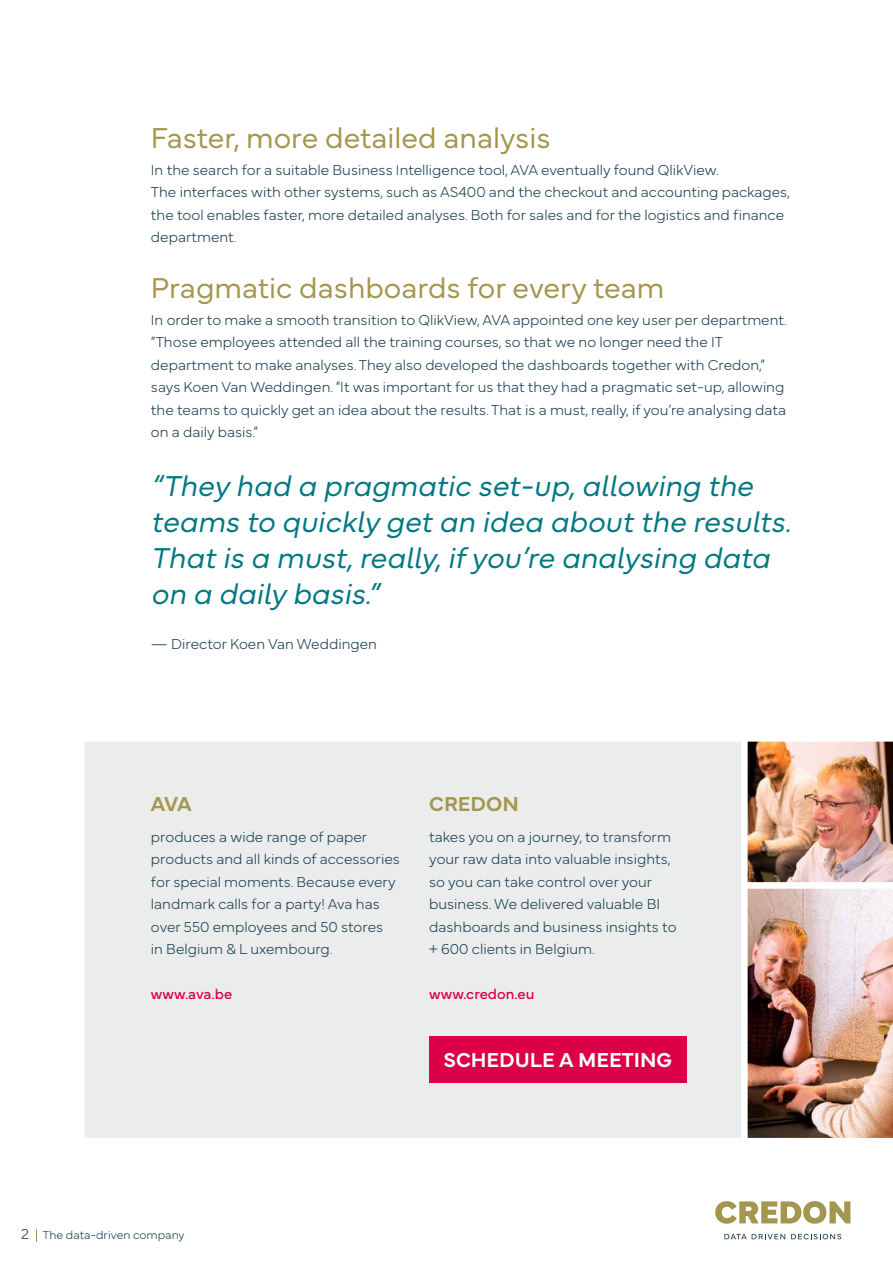
<style>
.page{position:relative;width:893px;height:1263px;background:#fff}
.page>*{position:absolute;margin:0;border:0;box-sizing:border-box;transform-origin:0 0}
.t1{font:italic 300 30px/36px "Mundial";color:#007882}
.t2{font:300 30px "Mundial";color:#a4964e}
.t3{font:600 21px "Mundial";color:#fff}
.t4{font:600 21px "Mundial";color:#a4964e}
.t5{font:100 15px/22.5px "Mundial";color:#1c4050}
.t6{font:15px "Mundial";color:#db0047}
.t7{font:100 12px "Mundial";color:#1c4050}
.s1{font-size:15px}
</style>
<div class="page">
<svg style="left:724px;top:1234px;width:61px;height:5px"></svg>
<svg style="left:791px;top:1234px;width:50px;height:5px"></svg>
<svg style="left:715px;top:1201px;width:135px;height:23px"></svg>
<svg style="left:36px;top:1229px;width:1px;height:13px"></svg>
<div style="left:79px;top:736px;width:668px;height:408px;background:#ebeded;border:6px solid #fff"></div>
<div style="left:429px;top:1036px;width:257px;height:47px;background:#db0047"></div>
<img style="left:738px;top:736px;width:155px;height:408px">
<h1 class="t2" style="left:151px;top:115px;width:401px">Faster, more detailed analysis</h1>
<p class="t5" style="left:151px;top:157px;width:641px">In the search for a suitable Business Intelligence tool, AVA eventually found QlikView.<br>The interfaces with other systems, such as AS400 and the checkout and accounting packages, the tool enables faster, more detailed analyses. Both for sales and for the logistics and finance department.</p>
<h1 class="t2" style="left:151px;top:264px;width:515px">Pragmatic dashboards for every team</h1>
<p class="t5" style="left:151px;top:307px;width:637px">In order to make a smooth transition to QlikView, AVA appointed one key user per department. “Those employees attended all the training courses, so that we no longer need the IT department to make analyses. They also developed the dashboards together with Credon,” says Koen Van Weddingen. “It was important for us that they had a pragmatic set-up, allowing the teams to quickly get an idea about the results. That is a must, really, if you’re analysing data on a daily basis.”</p>
<h1 class="t1" style="left:151px;top:465px;width:641px">“They had a pragmatic set-up, allowing the teams to quickly get an idea about the results.<br>That is a must, really, if you’re analysing data on a daily basis.”</h1>
<p class="t5" style="left:151px;top:631px;width:228px">— Director Koen Van Weddingen</p>
<h2 class="t4" style="left:151px;top:787px;width:42px">AVA</h2>
<p class="t5" style="left:151px;top:824px;width:250px">produces a wide range of paper products and all kinds of accessories for special moments. Because every landmark calls for a party! Ava has over 550 employees and 50 stores<br>in Belgium &amp; L uxembourg.</p>
<p class="t6" style="left:151px;top:982px;width:83px">www.ava.be</p>
<h2 class="t4" style="left:429px;top:787px;width:91px">CREDON</h2>
<p class="t5" style="left:429px;top:824px;width:249px">takes you on a journey, to transform your raw data into valuable insights, so you can take control over your business. We delivered valuable BI dashboards and business insights to + 600 clients in Belgium.</p>
<p class="t6" style="left:429px;top:982px;width:107px">www.credon.eu</p>
<h2 class="t3" style="left:443px;top:1043px;width:230px">SCHEDULE A MEETING</h2>
<p class="t7" style="left:21px;top:1226px;width:165px"><span class="s1">2</span> The data-driven company</p>
</div>
